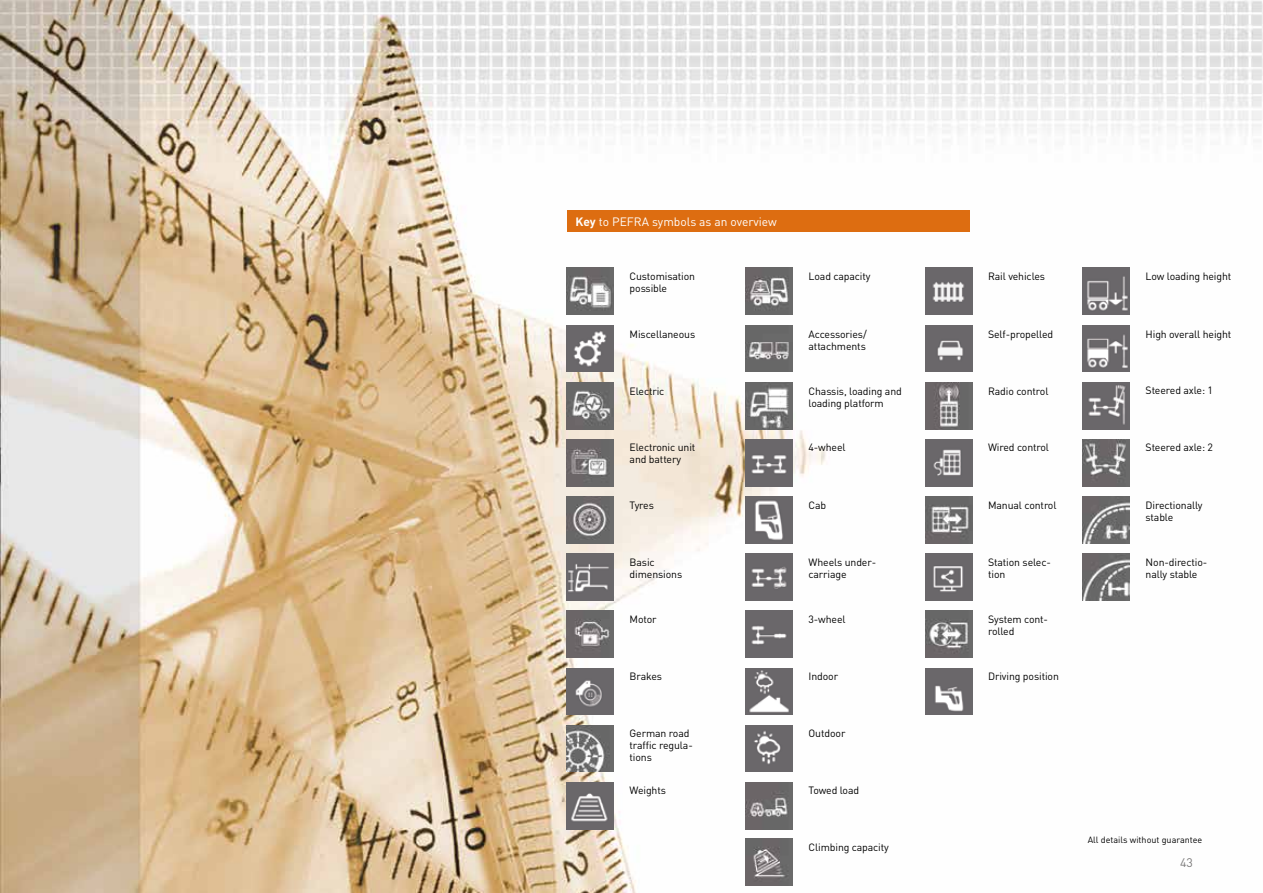
<style>
.page{position:relative;width:1263px;height:893px;background:#fff}
.page>*{position:absolute;margin:0;border:0;box-sizing:border-box;transform-origin:0 0}
.t1{font:12.3px "DIN Pro";color:#7c7b7b}
.t2{font:12px "DIN Pro";color:#fff}
.t3{font:10.5px/12px "DIN Pro";letter-spacing:-.01em;color:#000}
.t4{font:9px "DIN Pro";color:#000}
.s1{font-weight:700}
</style>
<div class="page">
<img style="left:0;top:0;width:1263px;height:893px">
<svg style="left:0;top:81px;width:64px;height:164px;background:#bda584"></svg>
<img style="left:1083px;top:554px;width:46px;height:46px">
<img style="left:1083px;top:497px;width:46px;height:46px">
<img style="left:1083px;top:439px;width:46px;height:47px">
<img style="left:1083px;top:382px;width:46px;height:47px">
<img style="left:1083px;top:325px;width:46px;height:47px">
<img style="left:1083px;top:268px;width:46px;height:47px">
<img style="left:745px;top:268px;width:47px;height:47px">
<img style="left:925px;top:268px;width:47px;height:46px">
<img style="left:925px;top:325px;width:47px;height:47px">
<img style="left:745px;top:325px;width:47px;height:47px">
<img style="left:567px;top:268px;width:47px;height:47px">
<img style="left:567px;top:325px;width:47px;height:47px">
<img style="left:567px;top:382px;width:47px;height:47px">
<img style="left:745px;top:382px;width:47px;height:47px">
<img style="left:925px;top:382px;width:47px;height:47px">
<img style="left:925px;top:439px;width:47px;height:47px">
<img style="left:745px;top:439px;width:47px;height:47px">
<img style="left:567px;top:439px;width:47px;height:47px">
<img style="left:567px;top:497px;width:47px;height:46px">
<img style="left:745px;top:497px;width:47px;height:46px">
<img style="left:925px;top:497px;width:47px;height:46px">
<img style="left:925px;top:554px;width:47px;height:46px">
<img style="left:745px;top:554px;width:47px;height:46px">
<img style="left:567px;top:554px;width:47px;height:46px">
<img style="left:567px;top:611px;width:47px;height:47px">
<img style="left:745px;top:611px;width:47px;height:47px">
<img style="left:925px;top:611px;width:47px;height:47px">
<img style="left:925px;top:668px;width:47px;height:47px">
<img style="left:745px;top:668px;width:47px;height:47px">
<img style="left:567px;top:668px;width:47px;height:47px">
<img style="left:567px;top:725px;width:47px;height:47px">
<img style="left:745px;top:725px;width:47px;height:47px">
<img style="left:567px;top:782px;width:47px;height:47px">
<img style="left:745px;top:782px;width:47px;height:47px">
<img style="left:745px;top:839px;width:47px;height:47px">
<div style="left:567px;top:210px;width:402px;height:22px;background:#dd6d11"></div>
<p class="t2" style="left:575px;top:213px;width:203px"><span class="s1">Key</span> to PEFRA symbols as an overview</p>
<p class="t3" style="left:630px;top:270px;width:67px">Customisation possible</p>
<p class="t3" style="left:808px;top:270px;width:63px">Load capacity</p>
<p class="t3" style="left:988px;top:270px;width:59px">Rail vehicles</p>
<p class="t3" style="left:1145px;top:270px;width:87px">Low loading height</p>
<p class="t3" style="left:630px;top:327px;width:67px">Miscellaneous</p>
<p class="t3" style="left:630px;top:384px;width:36px">Electric</p>
<p class="t3" style="left:630px;top:441px;width:67px">Electronic unit and battery</p>
<p class="t3" style="left:808px;top:327px;width:60px">Accessories/ attachments</p>
<p class="t3" style="left:808px;top:384px;width:95px">Chassis, loading and loading platform</p>
<p class="t3" style="left:808px;top:441px;width:39px">4-wheel</p>
<p class="t3" style="left:988px;top:328px;width:67px">Self-propelled</p>
<p class="t3" style="left:988px;top:384px;width:62px">Radio control</p>
<p class="t3" style="left:988px;top:441px;width:63px">Wired control</p>
<p class="t3" style="left:1145px;top:327px;width:87px">High overall height</p>
<p class="t3" style="left:1145px;top:384px;width:69px">Steered axle: 1</p>
<p class="t3" style="left:1145px;top:441px;width:69px">Steered axle: 2</p>
<p class="t3" style="left:630px;top:498px;width:26px">Tyres</p>
<p class="t3" style="left:630px;top:556px;width:54px">Basic dimensions</p>
<p class="t3" style="left:630px;top:613px;width:29px">Motor</p>
<p class="t3" style="left:630px;top:670px;width:34px">Brakes</p>
<p class="t3" style="left:808px;top:498px;width:19px">Cab</p>
<p class="t3" style="left:808px;top:556px;width:69px">Wheels under&shy;carriage</p>
<p class="t3" style="left:808px;top:613px;width:39px">3-wheel</p>
<p class="t3" style="left:808px;top:670px;width:31px">Indoor</p>
<p class="t3" style="left:988px;top:498px;width:70px">Manual control</p>
<p class="t3" style="left:988px;top:556px;width:64px">Station selec&shy;tion</p>
<p class="t3" style="left:988px;top:613px;width:62px">System cont&shy;rolled</p>
<p class="t3" style="left:988px;top:670px;width:72px">Driving position</p>
<p class="t3" style="left:1145px;top:498px;width:59px">Directionally stable</p>
<p class="t3" style="left:1145px;top:556px;width:63px">Non-directio&shy;nally stable</p>
<p class="t3" style="left:630px;top:727px;width:65px">German road traffic regula&shy;tions</p>
<p class="t3" style="left:808px;top:727px;width:38px">Outdoor</p>
<p class="t3" style="left:630px;top:784px;width:38px">Weights</p>
<p class="t3" style="left:808px;top:784px;width:52px">Towed load</p>
<p class="t3" style="left:808px;top:841px;width:82px">Climbing capacity</p>
<p class="t4" style="left:1088px;top:833px;width:116px">All details without guarantee</p>
<p class="t1" style="left:1180px;top:854px;width:14px">43</p>
</div>
